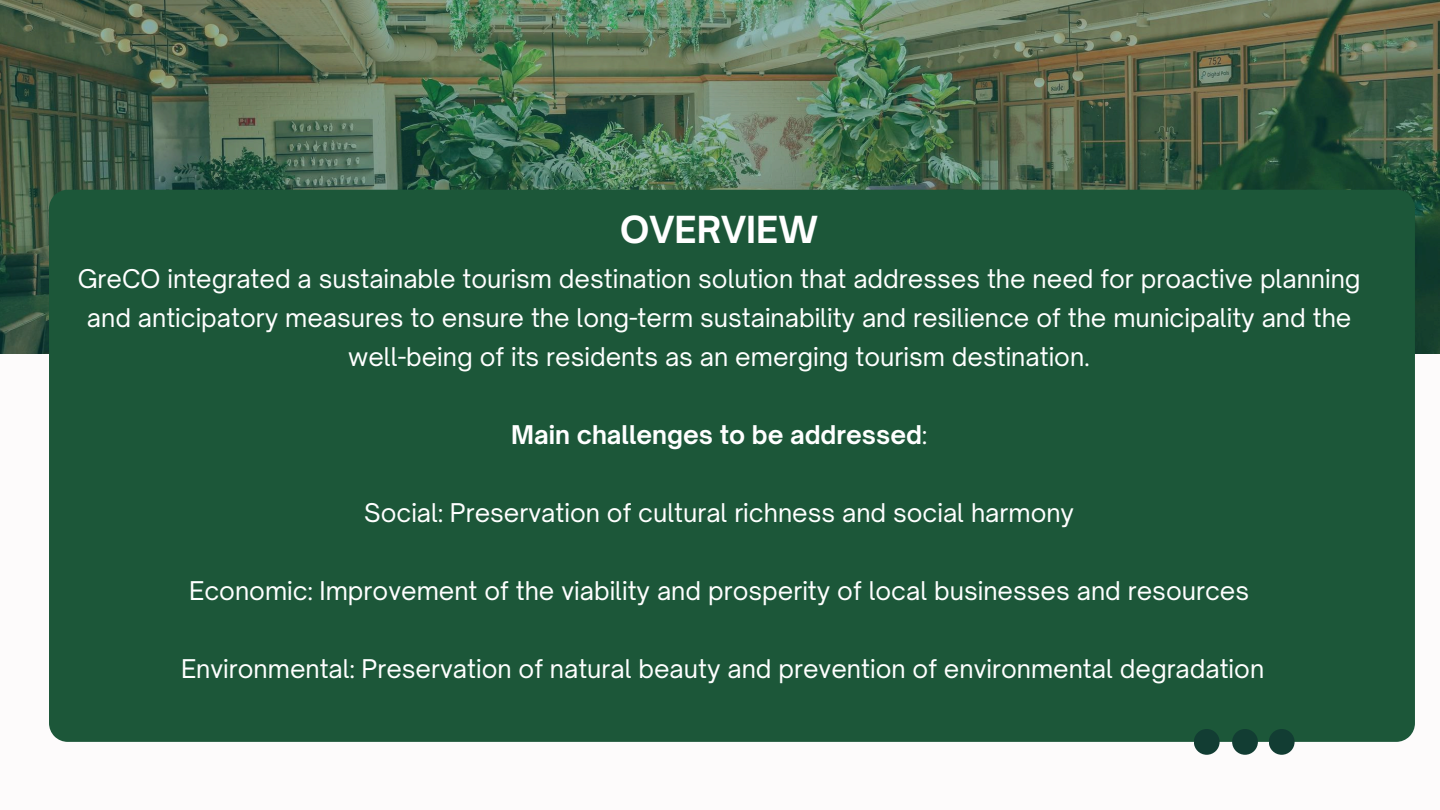
<style>
.page{position:relative;width:1440px;height:810px;background:#fdfbfb}
.page>*{position:absolute;margin:0;border:0;box-sizing:border-box;transform-origin:0 0}
.t1{font:700 35.7px "Open Sauce One";color:#fff}
.t2{font:24.7px/39px "Open Sauce One";color:#fff;text-align:center}
.t3{font:700 24.7px "Open Sauce One";color:#fff}
.s1{font-weight:400}
</style>
<div class="page">
<img style="left:0;top:0;width:1440px;height:354px">
<div style="left:49px;top:190px;width:1365px;height:552px;background:#1c5739"></div>
<div style="left:1269px;top:729px;width:26px;height:26px;background:#123d33;border-radius:50%"></div>
<div style="left:1232px;top:729px;width:26px;height:26px;background:#123d33;border-radius:50%"></div>
<div style="left:1194px;top:729px;width:26px;height:26px;background:#123d33;border-radius:50%"></div>
<h1 class="t1" style="left:620px;top:208px;width:199px">OVERVIEW</h1>
<p class="t2" style="left:78px;top:259px;width:1284px">GreCO integrated a sustainable tourism destination solution that addresses the need for proactive planning and anticipatory measures to ensure the long-term sustainability and resilience of the municipality and the well-being of its residents as an emerging tourism destination.</p>
<p class="t3" style="left:511px;top:419px;width:417px">Main challenges to be addressed<span class="s1">:</span></p>
<p class="t2" style="left:364px;top:493px;width:712px">Social: Preservation of cultural richness and social harmony</p>
<p class="t2" style="left:189px;top:571px;width:1061px">Economic: Improvement of the viability and prosperity of local businesses and resources</p>
<p class="t2" style="left:181px;top:649px;width:1085px">Environmental: Preservation of natural beauty and prevention of environmental degradation</p>
</div>
